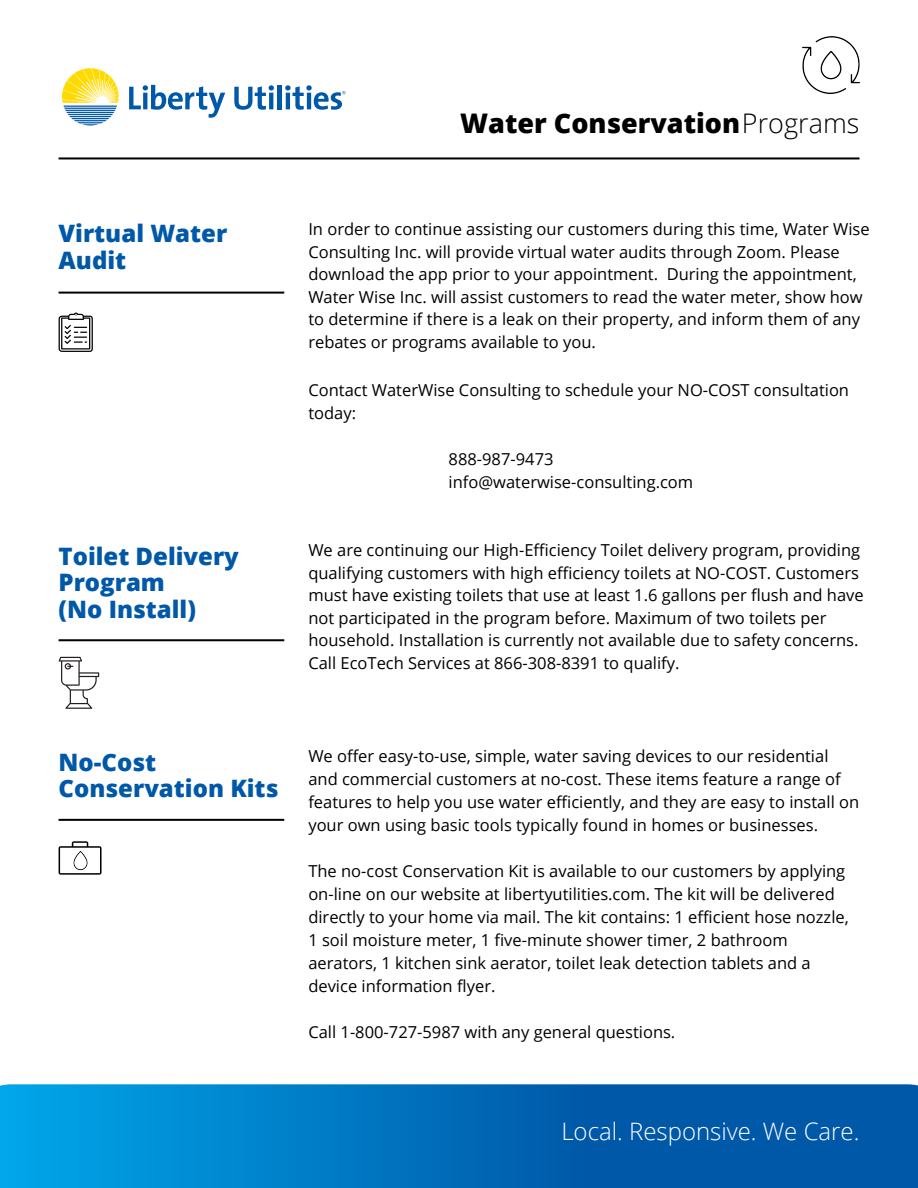
<style>
.page{position:relative;width:918px;height:1188px;background:#fff}
.page>*{position:absolute;margin:0;border:0;box-sizing:border-box;transform-origin:0 0}
.t1{font:800 27px "Open Sans";color:#000}
.t2{font:800 24px/26.5px "Open Sans";color:#0058a8}
.t3{font:300 24px "Open Sans";color:#fff}
.t4{font:16.5px/22.5px "Open Sans";color:#000}
.s1{font-weight:300}
</style>
<div class="page">
<svg style="left:59px;top:157px;width:801px;height:2px;background:#3a3a3a"></svg>
<svg style="left:0;top:1084px;width:918px;height:104px;background:#0071bd"></svg>
<img style="left:802px;top:36px;width:58px;height:58px">
<svg style="left:59px;top:292px;width:225px;height:2px"></svg>
<svg style="left:59px;top:639px;width:225px;height:2px"></svg>
<svg style="left:59px;top:819px;width:225px;height:2px"></svg>
<svg style="left:59px;top:657px;width:40px;height:52px"></svg>
<svg style="left:59px;top:313px;width:33px;height:39px"></svg>
<svg style="left:59px;top:841px;width:43px;height:34px"></svg>
<div style="left:70px;top:853px;width:19px;height:19px;background:#fff"></div>
<img style="left:71px;top:850px;width:20px;height:21px">
<svg style="left:129px;top:85px;width:96px;height:33px"></svg>
<svg style="left:62px;top:68px;width:57px;height:58px"></svg>
<svg style="left:234px;top:85px;width:40px;height:25px"></svg>
<hr style="left:278px;top:85px;width:4px;height:24px;background:#0058a9">
<svg style="left:285px;top:85px;width:61px;height:25px"></svg>
<h1 class="t1" style="left:460px;top:103px;width:401px">Water Conservation<span class="s1">Programs</span></h1>
<h2 class="t2" style="left:59px;top:219px;width:170px">Virtual Water<br>Audit</h2>
<p class="t4" style="left:308px;top:217px;width:563px">In order to continue assisting our customers during this time, Water Wise Consulting Inc. will provide virtual water audits through Zoom. Please download the app prior to your appointment. During the appointment, Water Wise Inc. will assist customers to read the water meter, show how to determine if there is a leak on their property, and inform them of any rebates or programs available to you.</p>
<p class="t4" style="left:308px;top:378px;width:542px;line-height:23px">Contact WaterWise Consulting to schedule your NO-COST consultation today:</p>
<p class="t4" style="left:449px;top:447px;width:246px;line-height:23px">888-987-9473 info@waterwise-consulting.com</p>
<h2 class="t2" style="left:59px;top:541px;width:182px">Toilet Delivery<br>Program<br>(No Install)</h2>
<p class="t4" style="left:308px;top:538px;width:557px">We are continuing our High-Efficiency Toilet delivery program, providing qualifying customers with high efficiency toilets at NO-COST. Customers must have existing toilets that use at least 1.6 gallons per flush and have not participated in the program before. Maximum of two toilets per household. Installation is currently not available due to safety concerns.<br>Call EcoTech Services at 866-308-8391 to qualify.</p>
<h2 class="t2" style="left:59px;top:747px;width:221px">No-Cost<br>Conservation Kits</h2>
<p class="t4" style="left:308px;top:744px;width:552px;line-height:23px">We offer easy-to-use, simple, water saving devices to our residential and commercial customers at no-cost. These items feature a range of features to help you use water efficiently, and they are easy to install on your own using basic tools typically found in homes or businesses.</p>
<p class="t4" style="left:308px;top:859px;width:542px;line-height:23px">The no-cost Conservation Kit is available to our customers by applying on-line on our website at libertyutilities.com. The kit will be delivered directly to your home via mail. The kit contains: 1 efficient hose nozzle, 1 soil moisture meter, 1 five-minute shower timer, 2 bathroom aerators, 1 kitchen sink aerator, toilet leak detection tablets and a device information flyer.</p>
<p class="t4" style="left:308px;top:1020px;width:368px">Call 1-800-727-5987 with any general questions.</p>
<h2 class="t3" style="left:561px;top:1115px;width:300px">Local. Responsive. We Care.</h2>
</div>
